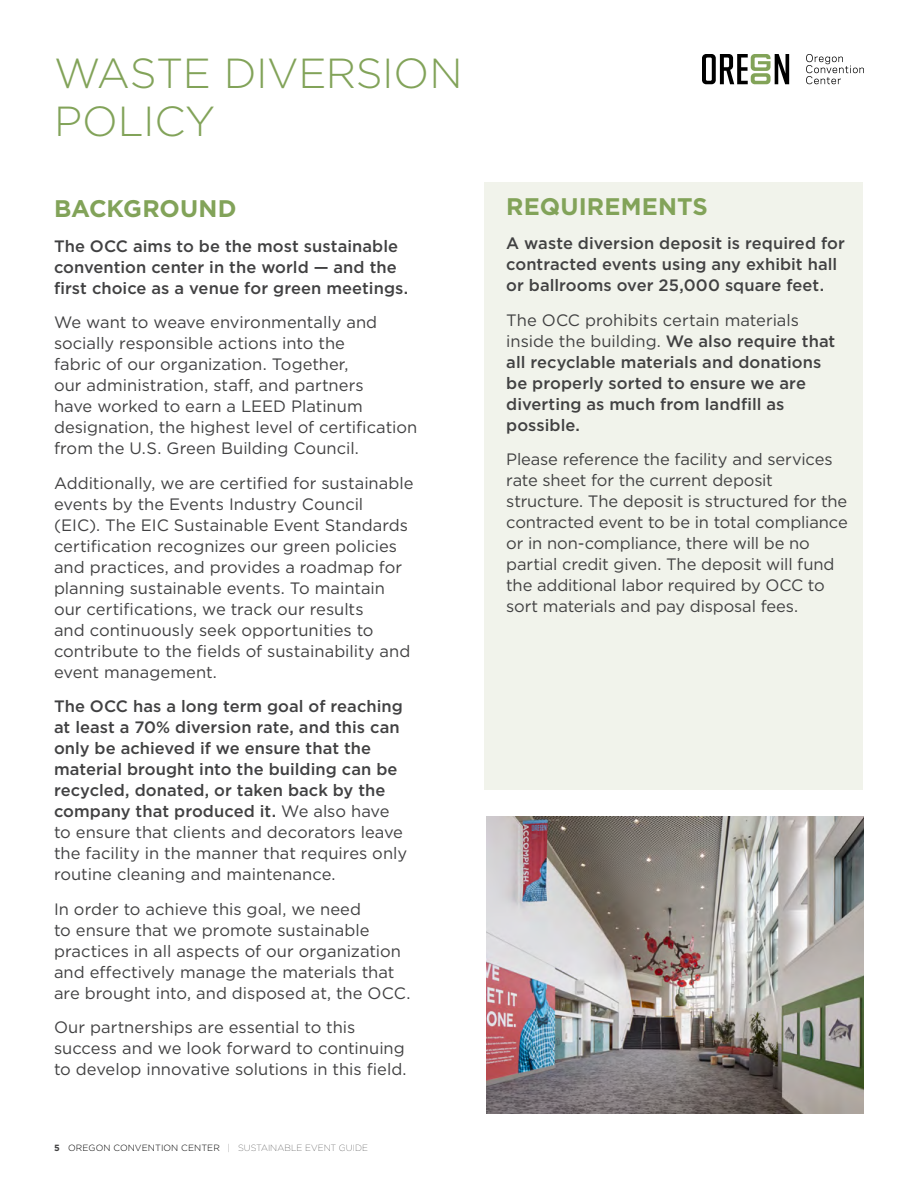
<style>
.page{position:relative;width:918px;height:1188px;background:#fff}
.page>*{position:absolute;margin:0;border:0;box-sizing:border-box;transform-origin:0 0}
.t1{font:300 42px/48px "Gotham";letter-spacing:-.005em;color:#82a359}
.t2{font:700 24px "Gotham";letter-spacing:.005em;color:#82a359}
.t3{font:16.5px/21px "Gotham";letter-spacing:-.005em;color:#414142}
.t4{font:500 16.5px/21px "Gotham";letter-spacing:.005em;color:#414142}
.t5{font:300 9px "Gotham";letter-spacing:.01em;color:#000}
.s1{font-weight:400}
.s2{font-weight:700;color:#414142}
.s3{font-weight:100}
</style>
<div class="page">
<div style="left:485px;top:182px;width:378px;height:608px;background:#f1f3eb"></div>
<img style="left:486px;top:817px;width:378px;height:297px">
<svg style="left:806px;top:54px;width:58px;height:30px"></svg>
<svg style="left:702px;top:54px;width:87px;height:30px"></svg>
<p class="t1" style="left:54px;top:48px;width:410px">WASTE DIVERSION<br>POLICY</p>
<p class="t2" style="left:54px;top:193px;width:184px">BACKGROUND</p>
<p class="t4" style="left:54px;top:235px;width:356px">The OCC aims to be the most sustainable convention center in the world — and the first choice as a venue for green meetings.</p>
<p class="t3" style="left:54px;top:312px;width:365px">We want to weave environmentally and socially responsible actions into the<br>fabric of our organization. Together,<br>our administration, staff, and partners<br>have worked to earn a LEED Platinum designation, the highest level of certification from the U.S. Green Building Council.</p>
<p class="t3" style="left:54px;top:472px;width:361px">Additionally, we are certified for sustainable events by the Events Industry Council (EIC). The EIC Sustainable Event Standards certification recognizes our green policies and practices, and provides a roadmap for planning sustainable events. To maintain our certifications, we track our results<br>and continuously seek opportunities to contribute to the fields of sustainability and event management.</p>
<p class="t4" style="left:54px;top:696px;width:355px">The OCC has a long term goal of reaching at least a 70% diversion rate, and this can only be achieved if we ensure that the material brought into the building can be recycled, donated, or taken back by the company that produced it. <span class="s1">We also have to ensure that clients and decorators leave the facility in the manner that requires only routine cleaning and maintenance.</span></p>
<p class="t3" style="left:54px;top:898px;width:358px">In order to achieve this goal, we need<br>to ensure that we promote sustainable practices in all aspects of our organization and effectively manage the materials that are brought into, and disposed at, the OCC.</p>
<p class="t3" style="left:54px;top:1017px;width:354px">Our partnerships are essential to this success and we look forward to continuing to develop innovative solutions in this field.</p>
<p class="t5" style="left:54px;top:1142px;width:316px"><span class="s2">5</span> OREGON CONVENTION CENTER <span class="s3">| SUSTAINABLE EVENT GUIDE</span></p>
<p class="t2" style="left:506px;top:191px;width:203px">REQUIREMENTS</p>
<p class="t4" style="left:506px;top:233px;width:340px">A waste diversion deposit is required for contracted events using any exhibit hall or ballrooms over 25,000 square feet.</p>
<p class="t4" style="left:506px;top:309px;width:331px"><span class="s1">The OCC prohibits certain materials inside the building.</span> We also require that all recyclable materials and donations be properly sorted to ensure we are diverting as much from landfill as possible.</p>
<p class="t3" style="left:506px;top:449px;width:343px">Please reference the facility and services rate sheet for the current deposit structure. The deposit is structured for the contracted event to be in total compliance or in non-compliance, there will be no partial credit given. The deposit will fund the additional labor required by OCC to sort materials and pay disposal fees.</p>
</div>
